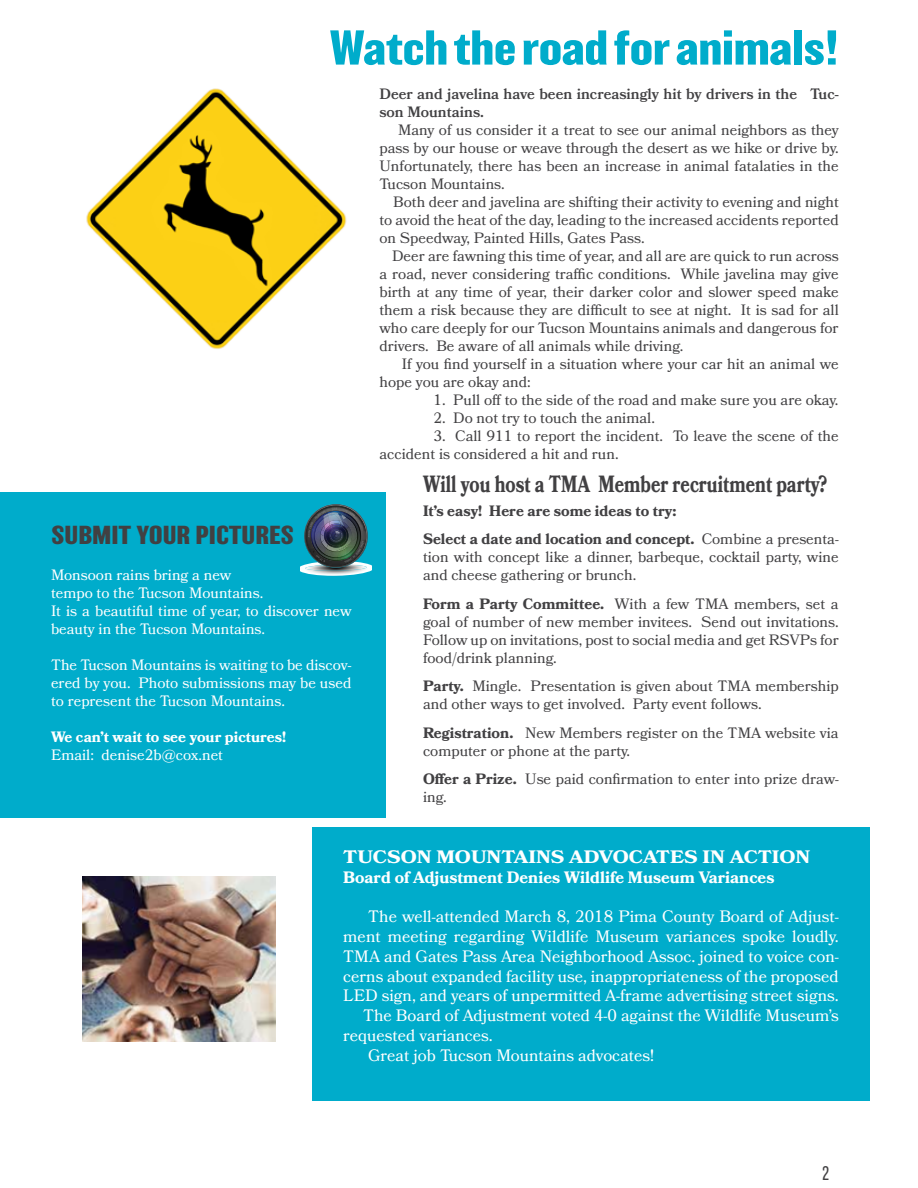
<style>
.page{position:relative;width:918px;height:1188px;background:#fff}
.page>*{position:absolute;margin:0;border:0;box-sizing:border-box;transform-origin:0 0}
.t1{font:700 45px "Balboa";color:#00accb;scale:1.18 1}
.t2{font:700 24px "Balboa";color:#414042;scale:1.21 1}
.t3{font:700 23.4px "Bookmania";color:#414042;scale:.76 1}
.t4{font:700 18px "Bookmania";color:#fff;scale:1.13 1}
.t5{font:200 18px "Balboa";color:#414042}
.t6{font:16.5px "Bookmania";color:#fff}
.t7{font:700 16.5px "Bookmania";color:#fff}
.t8{font:15px/18px "Bookmania";color:#414042}
.t9{font:15px/18px "Bookmania";color:#fff}
.t10{font:700 15px/28.5px "Bookmania";color:#414042}
.t11{font:600 15px/18px "Bookmania";color:#414042}
.t12{font:700 15px "Bookmania";color:#fff}
.s1{font-weight:400}
.s2{font-weight:700}
</style>
<div class="page">
<img style="left:82px;top:876px;width:194px;height:166px">
<img style="left:86px;top:88px;width:261px;height:261px">
<div style="left:0;top:492px;width:386px;height:326px;background:#00accb"></div>
<div style="left:312px;top:828px;width:558px;height:273px;background:#00accb"></div>
<img style="left:300px;top:504px;width:72px;height:72px">
<h1 class="t1" style="left:330px;top:22px;width:433px">Watch the road for animals!</h1>
<h2 class="t2" style="left:51px;top:521px;width:202px">SUBMIT YOUR PICTURES</h2>
<p class="t9" style="left:51px;top:566px;width:302px">Monsoon rains bring a new<br>tempo to the Tucson Mountains.<br>It is a beautiful time of year, to discover new beauty in the Tucson Mountains.</p>
<p class="t9" style="left:51px;top:656px;width:302px;text-align:justify">The Tucson Mountains is waiting to be discov&shy;ered by you. Photo submissions may be used to represent the Tucson Mountains.</p>
<p class="t12" style="left:51px;top:728px;width:237px">We can’t wait to see your pictures!</p>
<p class="t9" style="left:51px;top:746px;width:174px">Email: denise2b@cox.net</p>
<p class="t11" style="left:380px;top:84px;width:461px">Deer and javelina have been increasingly hit by drivers in the Tuc&shy;son Mountains.</p>
<p class="t8" style="left:380px;top:120px;width:461px;text-align:justify;text-indent:19px">Many of us consider it a treat to see our animal neighbors as they pass by our house or weave through the desert as we hike or drive by.<br>Unfortunately, there has been an increase in animal fatalaties in the Tucson Mountains.</p>
<p class="t8" style="left:380px;top:192px;width:461px;text-align:justify;text-indent:14px">Both deer and javelina are shifting their activity to evening and night to avoid the heat of the day, leading to the increased accidents reported on Speedway, Painted Hills, Gates Pass.</p>
<p class="t8" style="left:380px;top:246px;width:461px;text-align:justify;text-indent:13px">Deer are fawning this time of year, and all are are quick to run across a road, never considering traffic conditions. While javelina may give birth at any time of year, their darker color and slower speed make them a risk because they are difficult to see at night. It is sad for all who care deeply for our Tucson Mountains animals and dangerous for drivers. Be aware of all animals while driving.</p>
<p class="t8" style="left:380px;top:354px;width:461px;text-indent:22px">If you find yourself in a situation where your car hit an animal we hope you are okay and:</p>
<p class="t8" style="left:434px;top:390px;width:406px">1. Pull off to the side of the road and make sure you are okay.</p>
<p class="t8" style="left:434px;top:408px;width:223px">2. Do not try to touch the animal.</p>
<p class="t8" style="left:380px;top:426px;width:461px;text-indent:54px">3. Call 911 to report the incident. To leave the scene of the accident is considered a hit and run.</p>
<h3 class="t3" style="left:423px;top:470px;width:533px">Will you host a TMA Member recruitment party?</h3>
<p class="t10" style="left:423px;top:496px;width:417px">It’s easy! Here are some ideas to try:<br>Select a date and location and concept. <span class="s1">Combine a presenta-</span></p>
<p class="t8" style="left:423px;top:548px;width:417px">tion with concept like a dinner, barbeque, cocktail party, wine and cheese gathering or brunch.</p>
<p class="t8" style="left:423px;top:595px;width:417px;text-align:justify"><span class="s2">Form a Party Committee.</span> With a few TMA members, set a goal of number of new member invitees. Send out invitations.<br>Follow up on invitations, post to social media and get RSVPs for food/drink planning.</p>
<p class="t8" style="left:423px;top:677px;width:417px"><span class="s2">Party.</span> Mingle. Presentation is given about TMA membership and other ways to get involved. Party event follows.</p>
<p class="t8" style="left:423px;top:724px;width:417px"><span class="s2">Registration.</span> New Members register on the TMA website via computer or phone at the party.</p>
<p class="t8" style="left:423px;top:770px;width:417px"><span class="s2">Offer a Prize.</span> Use paid confirmation to enter into prize draw&shy;ing.</p>
<p class="t4" style="left:343px;top:846px;width:415px">TUCSON MOUNTAINS ADVOCATES IN ACTION</p>
<p class="t7" style="left:343px;top:867px;width:433px">Board of Adjustment Denies Wildlife Museum Variances</p>
<p class="t6" style="left:368px;top:907px;width:472px">The well-attended March 8, 2018 Pima County Board of Adjust-</p>
<p class="t6" style="left:343px;top:927px;width:497px">ment meeting regarding Wildlife Museum variances spoke loudly.</p>
<p class="t6" style="left:343px;top:946px;width:497px">TMA and Gates Pass Area Neighborhood Assoc. joined to voice con-</p>
<p class="t6" style="left:343px;top:966px;width:497px">cerns about expanded facility use, inappropriateness of the proposed</p>
<p class="t6" style="left:343px;top:986px;width:497px">LED sign, and years of unpermitted A-frame advertising street signs.</p>
<p class="t6" style="left:363px;top:1006px;width:477px">The Board of Adjustment voted 4-0 against the Wildlife Museum’s</p>
<p class="t6" style="left:343px;top:1026px;width:151px">requested variances.</p>
<p class="t6" style="left:368px;top:1045px;width:288px">Great job Tucson Mountains advocates!</p>
<p class="t5" style="left:822px;top:1164px;width:10px">2</p>
</div>
